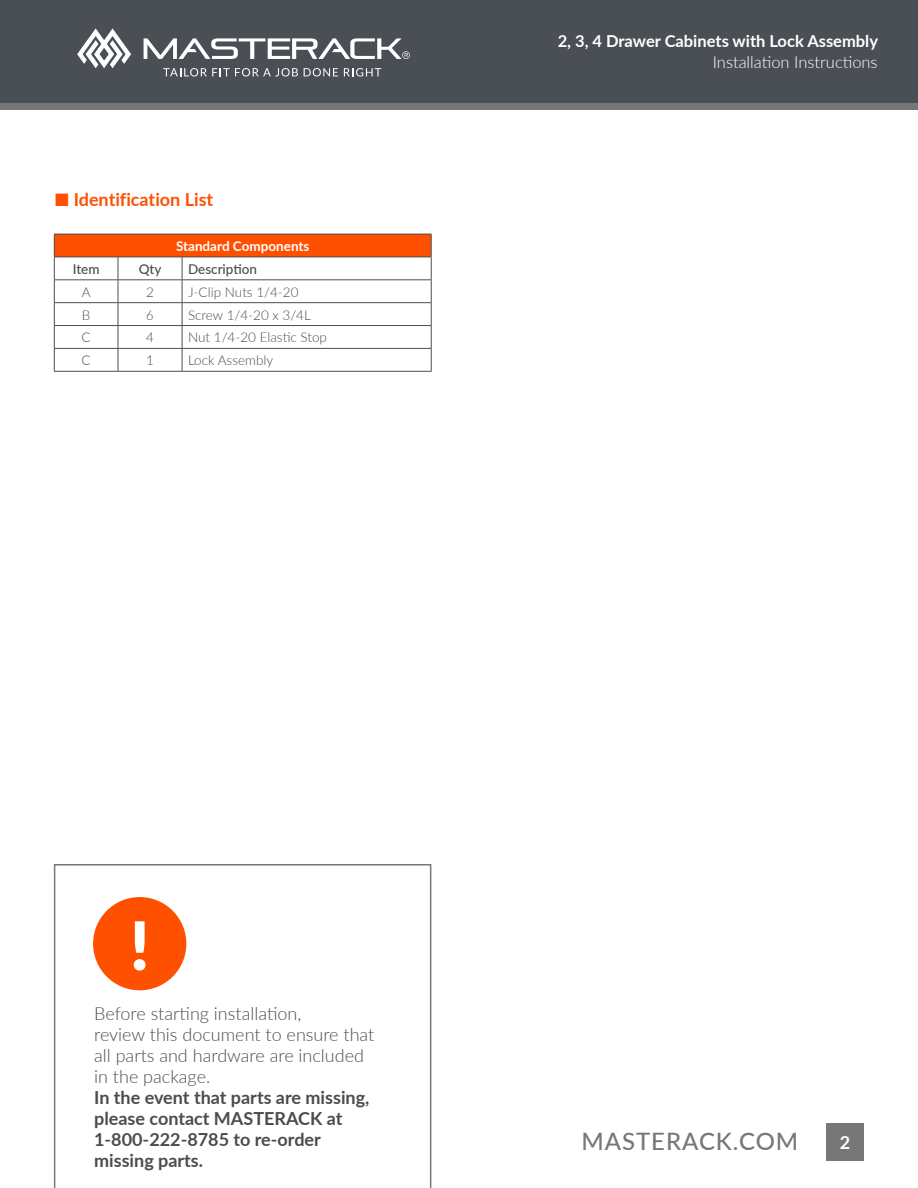
<style>
.page{position:relative;width:918px;height:1188px;background:#fff}
.page>*{position:absolute;margin:0;border:0;box-sizing:border-box;transform-origin:0 0}
.t1{font:900 67.05px "Lato";color:#fff}
.t2{font:500 24px "Lato";letter-spacing:.04em;color:#77777a}
.t3{font:700 18px/21px "Lato";color:#4b4c4d}
.t4{font:300 18px "Lato";color:#4b4c4d}
.t5{font:700 18px "Lato";color:#ff5000}
.t6{font:700 18px "Lato";color:#fff}
.t7{font:700 16.5px "Lato";color:#fff}
.t8{font:300 16.5px "Lato";color:#fff}
.t9{font:300 13.5px "Lato";color:#4b4c4d}
.t10{font:700 13.5px "Lato";color:#fff}
.t11{font:500 13.5px "Lato";color:#4b4c4d}
.t12{font:300 13.5px "Lato";color:#4b4c4d;scale:.95 1}
.s1{font-weight:300}
</style>
<div class="page">
<div style="left:0;top:0;width:918px;height:110px;background:#4a4f55"></div>
<div style="left:0;top:103px;width:918px;height:7px;background:#77777a"></div>
<svg style="left:144px;top:38px;width:265px;height:21px"></svg>
<svg style="left:77px;top:28px;width:54px;height:40px"></svg>
<svg style="left:163px;top:68px;width:135px;height:9px"></svg>
<svg style="left:304px;top:68px;width:34px;height:9px"></svg>
<svg style="left:344px;top:68px;width:37px;height:9px"></svg>
<div style="left:826px;top:1123px;width:38px;height:38px;background:#77777a"></div>
<svg style="left:54px;top:864px;width:377px;height:324px"></svg>
<div style="left:93px;top:897px;width:93px;height:93px;background:#ff5000;border-radius:50%"></div>
<div style="left:54px;top:234px;width:377px;height:23px;background:#ff5000"></div>
<hr style="left:54px;top:234px;width:64px;height:1px;background:#4a4f55">
<hr style="left:118px;top:234px;width:64px;height:1px;background:#4a4f55">
<hr style="left:182px;top:234px;width:250px;height:1px;background:#4a4f55">
<hr style="left:54px;top:257px;width:64px;height:1px;background:#4a4f55">
<hr style="left:118px;top:257px;width:64px;height:1px;background:#4a4f55">
<hr style="left:182px;top:257px;width:250px;height:1px;background:#4a4f55">
<hr style="left:54px;top:279px;width:64px;height:1px;background:#4a4f55">
<hr style="left:118px;top:279px;width:64px;height:1px;background:#4a4f55">
<hr style="left:182px;top:279px;width:250px;height:1px;background:#4a4f55">
<hr style="left:54px;top:302px;width:64px;height:1px;background:#4a4f55">
<hr style="left:118px;top:302px;width:64px;height:1px;background:#4a4f55">
<hr style="left:182px;top:302px;width:250px;height:1px;background:#4a4f55">
<hr style="left:54px;top:325px;width:64px;height:1px;background:#4a4f55">
<hr style="left:118px;top:325px;width:64px;height:1px;background:#4a4f55">
<hr style="left:182px;top:325px;width:250px;height:1px;background:#4a4f55">
<hr style="left:54px;top:348px;width:64px;height:1px;background:#4a4f55">
<svg style="left:54px;top:234px;width:1px;height:137px"></svg>
<hr style="left:118px;top:348px;width:64px;height:1px;background:#4a4f55">
<svg style="left:118px;top:257px;width:1px;height:114px"></svg>
<hr style="left:182px;top:348px;width:250px;height:1px;background:#4a4f55">
<svg style="left:182px;top:257px;width:1px;height:114px"></svg>
<svg style="left:431px;top:234px;width:1px;height:137px"></svg>
<hr style="left:54px;top:371px;width:64px;height:1px;background:#4a4f55">
<hr style="left:118px;top:371px;width:64px;height:1px;background:#4a4f55">
<hr style="left:182px;top:371px;width:250px;height:1px;background:#4a4f55">
<p class="t5" style="left:55px;top:187px;width:160px">■ Identification List</p>
<p class="t10" style="left:176px;top:236px;width:135px">Standard Components</p>
<p class="t11" style="left:73px;top:259px;width:28px">Item</p>
<p class="t11" style="left:139px;top:259px;width:24px">Qty</p>
<p class="t11" style="left:188px;top:259px;width:71px">Description</p>
<p class="t9" style="left:82px;top:282px;width:10px">A</p>
<p class="t9" style="left:146px;top:282px;width:9px">2</p>
<p class="t9" style="left:188px;top:282px;width:112px">J-Clip Nuts 1/4-20</p>
<p class="t9" style="left:82px;top:305px;width:10px">B</p>
<p class="t12" style="left:146px;top:305px;width:9px">6</p>
<p class="t9" style="left:188px;top:305px;width:124px">Screw 1/4-20 x 3/4L</p>
<p class="t9" style="left:82px;top:328px;width:11px">C</p>
<p class="t9" style="left:146px;top:328px;width:9px">4</p>
<p class="t9" style="left:188px;top:328px;width:141px">Nut 1/4-20 Elastic Stop</p>
<p class="t9" style="left:82px;top:351px;width:11px">C</p>
<p class="t9" style="left:146px;top:351px;width:9px">1</p>
<p class="t9" style="left:188px;top:351px;width:87px">Lock Assembly</p>
<p class="t7" style="left:558px;top:29px;width:322px">2, 3, 4 Drawer Cabinets with Lock Assembly</p>
<p class="t8" style="left:713px;top:50px;width:166px">Installation Instructions</p>
<p class="t1" style="left:130px;top:895px;width:21px">!</p>
<p class="t4" style="left:94px;top:1001px;width:209px">Before starting installation,</p>
<p class="t4" style="left:94px;top:1022px;width:282px">review this document to ensure that</p>
<p class="t4" style="left:94px;top:1043px;width:271px">all parts and hardware are included</p>
<p class="t3" style="left:94px;top:1065px;width:277px"><span class="s1">in the package.<br></span>In the event that parts are missing, please contact MASTERACK at<br>1-800-222-8785 to re-order</p>
<p class="t3" style="left:94px;top:1149px;width:110px">missing parts.</p>
<h2 class="t2" style="left:581px;top:1124px;width:218px">MASTERACK.COM</h2>
<p class="t6" style="left:840px;top:1130px;width:12px">2</p>
</div>
